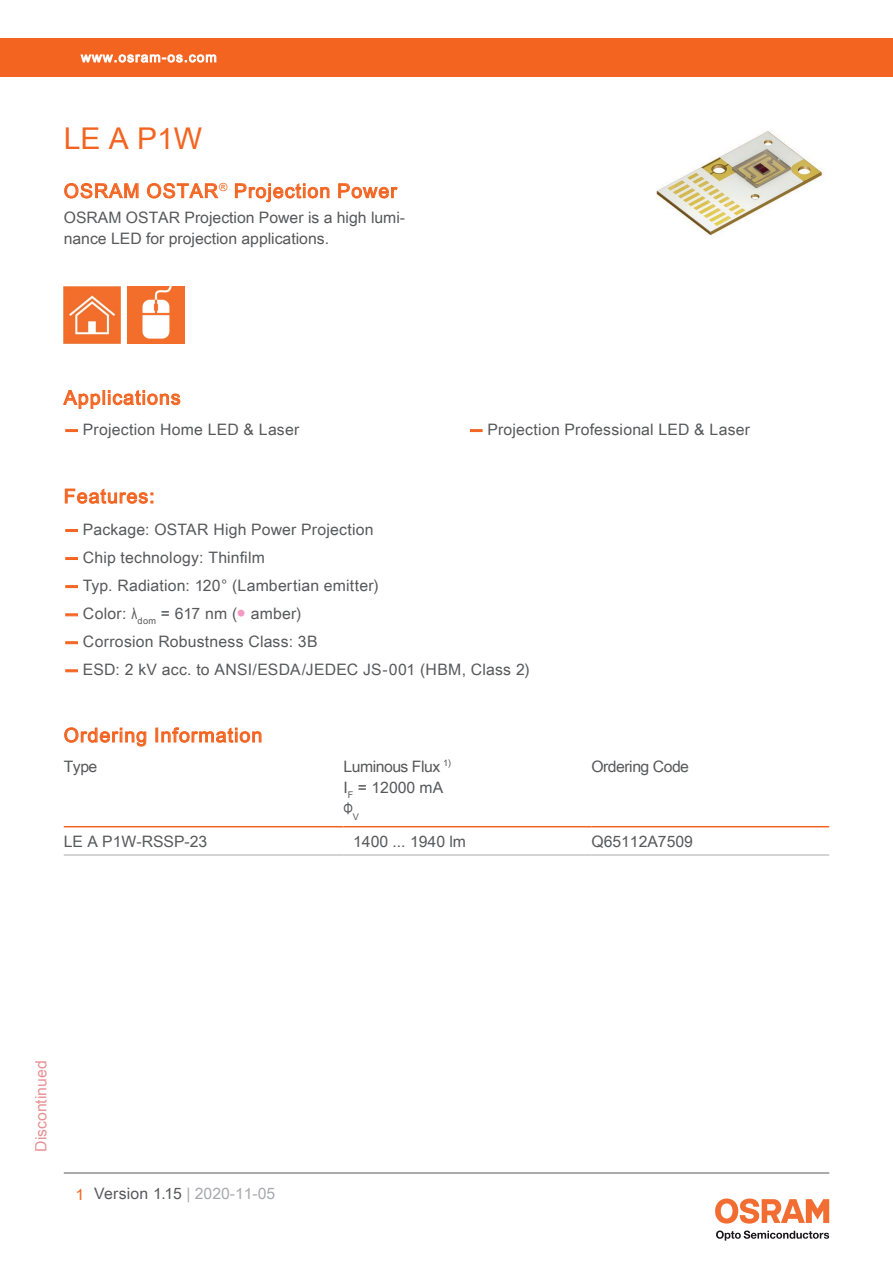
<style>
.page{position:relative;width:893px;height:1263px;background:#fff}
.page>*{position:absolute;margin:0;border:0;box-sizing:border-box;transform-origin:0 0}
.t1{font:30px "Arial Unicode MS";color:#f36421}
.t2{font:19.5px "Arial Unicode MS";letter-spacing:.055em;color:#f36421}
.t3{font:15.75px/21px "Arial Unicode MS";letter-spacing:.01em;color:#57585a}
.t4{font:15.75px "Arial Unicode MS";letter-spacing:-.03em;color:#57585a}
.t5{font:15.75px "Arial Unicode MS";color:#d1232a}
.t6{font:15.75px "Arial";color:#57585a;scale:.75 1}
.t7{font:13.5px "Arial Unicode MS";letter-spacing:.085em;color:#fff}
.s1{font-family:"Helvetica Neue LT Pro";font-weight:700;color:#f36421}
.s2{font-family:"Arial"}
.s3{color:#f499c2}
.s4{color:#f36421}
.s5{color:#a8a9ad}
</style>
<div class="page">
<hr style="left:64px;top:1173px;width:765px;height:1px;background:#57585a">
<svg style="left:716px;top:1230px;width:113px;height:10px"></svg>
<svg style="left:715px;top:1198px;width:114px;height:25px"></svg>
<div style="left:0;top:38px;width:893px;height:39px;background:#f36421"></div>
<svg style="left:80px;top:54px;width:137px;height:9px"></svg>
<svg style="left:63px;top:390px;width:118px;height:19px"></svg>
<img style="left:656px;top:131px;width:167px;height:105px">
<svg style="left:64px;top:183px;width:75px;height:16px"></svg>
<svg style="left:147px;top:183px;width:72px;height:16px"></svg>
<svg style="left:235px;top:183px;width:95px;height:20px"></svg>
<svg style="left:338px;top:183px;width:60px;height:16px"></svg>
<img style="left:64px;top:287px;width:57px;height:57px">
<img style="left:128px;top:287px;width:57px;height:57px">
<svg style="left:66px;top:430px;width:11px;height:2px"></svg>
<svg style="left:470px;top:430px;width:12px;height:2px"></svg>
<svg style="left:65px;top:488px;width:88px;height:16px"></svg>
<svg style="left:66px;top:529px;width:11px;height:2px"></svg>
<svg style="left:66px;top:586px;width:11px;height:2px"></svg>
<svg style="left:66px;top:614px;width:11px;height:2px"></svg>
<svg style="left:66px;top:642px;width:11px;height:2px"></svg>
<svg style="left:66px;top:670px;width:11px;height:2px"></svg>
<hr style="left:64px;top:826px;width:280px;height:1px;background:#f36421">
<hr style="left:344px;top:826px;width:247px;height:1px;background:#f36421">
<hr style="left:591px;top:826px;width:238px;height:1px;background:#f36421">
<hr style="left:64px;top:855px;width:280px;height:1px;background:#a8a9ad">
<hr style="left:344px;top:855px;width:247px;height:1px;background:#a8a9ad">
<hr style="left:591px;top:855px;width:238px;height:1px;background:#a8a9ad">
<svg style="left:64px;top:727px;width:83px;height:20px"></svg>
<div style="left:155px;top:728px;width:3px;height:14px;border:1px solid #f36421"></div>
<svg style="left:161px;top:727px;width:101px;height:16px"></svg>
<p class="t7" style="left:81px;top:47px;width:137px">www.osram-os.com</p>
<h1 class="t1" style="left:64px;top:117px;width:140px">LE A P1W</h1>
<p class="t2" style="left:64px;top:177px;width:335px">OSRAM OSTAR<sup>®</sup> Projection Power</p>
<p class="t3" style="left:64px;top:207px;width:343px">OSRAM OSTAR Projection Power is a high lumi&shy;nance LED for projection applications.</p>
<p class="t2" style="left:64px;top:383px;width:118px">Applications</p>
<p class="t3" style="left:64px;top:418px;width:237px"><span class="s1">—</span> Projection Home LED &amp; Laser</p>
<p class="t3" style="left:468px;top:418px;width:283px"><span class="s1">—</span> Projection Professional LED &amp; Laser</p>
<p class="t2" style="left:64px;top:482px;width:92px">Features:</p>
<p class="t3" style="left:64px;top:518px;width:311px"><span class="s1">—</span> Package: OSTAR High Power Projection</p>
<p class="t3" style="left:64px;top:546px;width:203px"><span class="s1">—</span> Chip technology: Thinfilm</p>
<p class="t3" style="left:64px;top:574px;width:317px"><span class="s1">—</span> Typ. Radiation: 120° (Lambertian emitter)</p>
<p class="t3" style="left:64px;top:603px;width:239px"><span class="s1">—</span> Color: <span class="s2">λ</span><sub>dom</sub> = 617 nm (<span class="s3">●</span> amber)</p>
<p class="t3" style="left:64px;top:631px;width:255px"><span class="s1">—</span> Corrosion Robustness Class: 3B</p>
<p class="t3" style="left:64px;top:659px;width:468px"><span class="s1">—</span> ESD: 2 kV acc. to ANSI/ESDA/JEDEC JS-001 (HBM, Class 2)</p>
<p class="t2" style="left:64px;top:721px;width:200px">Ordering Information</p>
<p class="t3" style="left:64px;top:755px;width:35px">Type</p>
<p class="t4" style="left:344px;top:755px;width:109px">Luminous Flux <sup>1)</sup></p>
<p class="t4" style="left:591px;top:755px;width:99px">Ordering Code</p>
<p class="t3" style="left:344px;top:776px;width:101px">I<sub>F</sub> = 12000 mA</p>
<p class="t6" style="left:344px;top:798px;width:22px">Φ<sub>V</sub></p>
<p class="t3" style="left:64px;top:830px;width:145px">LE A P1W-RSSP-23</p>
<p class="t3" style="left:353px;top:830px;width:114px">1400 ... 1940 lm</p>
<p class="t3" style="left:591px;top:830px;width:103px">Q65112A7509</p>
<p class="t5" style="left:29px;top:1152px;width:93px;rotate:-90deg">Discontinued</p>
<p class="t3" style="left:76px;top:1183px;width:201px"><span class="s4">1</span> Version 1.15 <span class="s5">| 2020-11-05</span></p>
</div>
